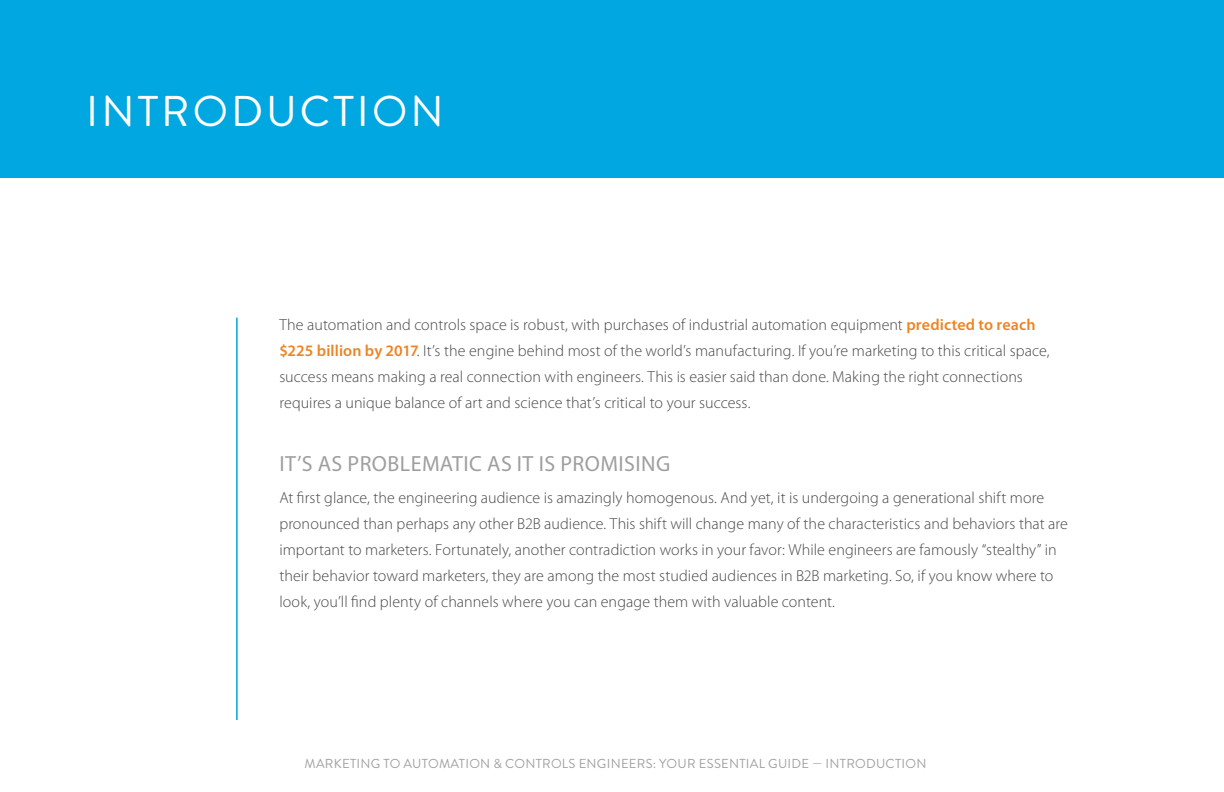
<style>
.page{position:relative;width:1224px;height:792px;background:#fff}
.page>*{position:absolute;margin:0;border:0;box-sizing:border-box;transform-origin:0 0}
.t1{font:43px "Brandon Grotesque";letter-spacing:.07em;color:#fff}
.t2{font:22px "Myriad Pro";letter-spacing:.02em;color:#9e9f9f}
.t3{font:300 16px/26px "Myriad Pro";letter-spacing:.005em;color:#48484a}
.t4{font:13px "Brandon Grotesque";letter-spacing:.02em;color:#a0a1a2}
.s1{font-weight:600;color:#ee8422}
</style>
<div class="page">
<hr style="left:236px;top:318px;width:2px;height:402px;background:#00a7e1">
<div style="left:0;top:0;width:1224px;height:178px;background:#00a7e1"></div>
<h1 class="t1" style="left:86px;top:82px;width:359px">INTRODUCTION</h1>
<p class="t3" style="left:279px;top:312px;width:772px">The automation and controls space is robust, with purchases of industrial automation equipment <span class="s1">predicted to reach $225 billion by 2017</span>. It’s the engine behind most of the world’s manufacturing. If you’re marketing to this critical space, success means making a real connection with engineers. This is easier said than done. Making the right connections requires a unique balance of art and science that’s critical to your success.</p>
<h2 class="t2" style="left:280px;top:452px;width:392px">IT’S AS PROBLEMATIC AS IT IS PROMISING</h2>
<p class="t3" style="left:279px;top:485px;width:790px">At first glance, the engineering audience is amazingly homogenous. And yet, it is undergoing a generational shift more pronounced than perhaps any other B2B audience. This shift will change many of the characteristics and behaviors that are important to marketers. Fortunately, another contradiction works in your favor: While engineers are famously “stealthy” in their behavior toward marketers, they are among the most studied audiences in B2B marketing. So, if you know where to look, you’ll find plenty of channels where you can engage them with valuable content.</p>
<p class="t4" style="left:305px;top:755px;width:623px">MARKETING TO AUTOMATION &amp; CONTROLS ENGINEERS: YOUR ESSENTIAL GUIDE — INTRODUCTION</p>
</div>
